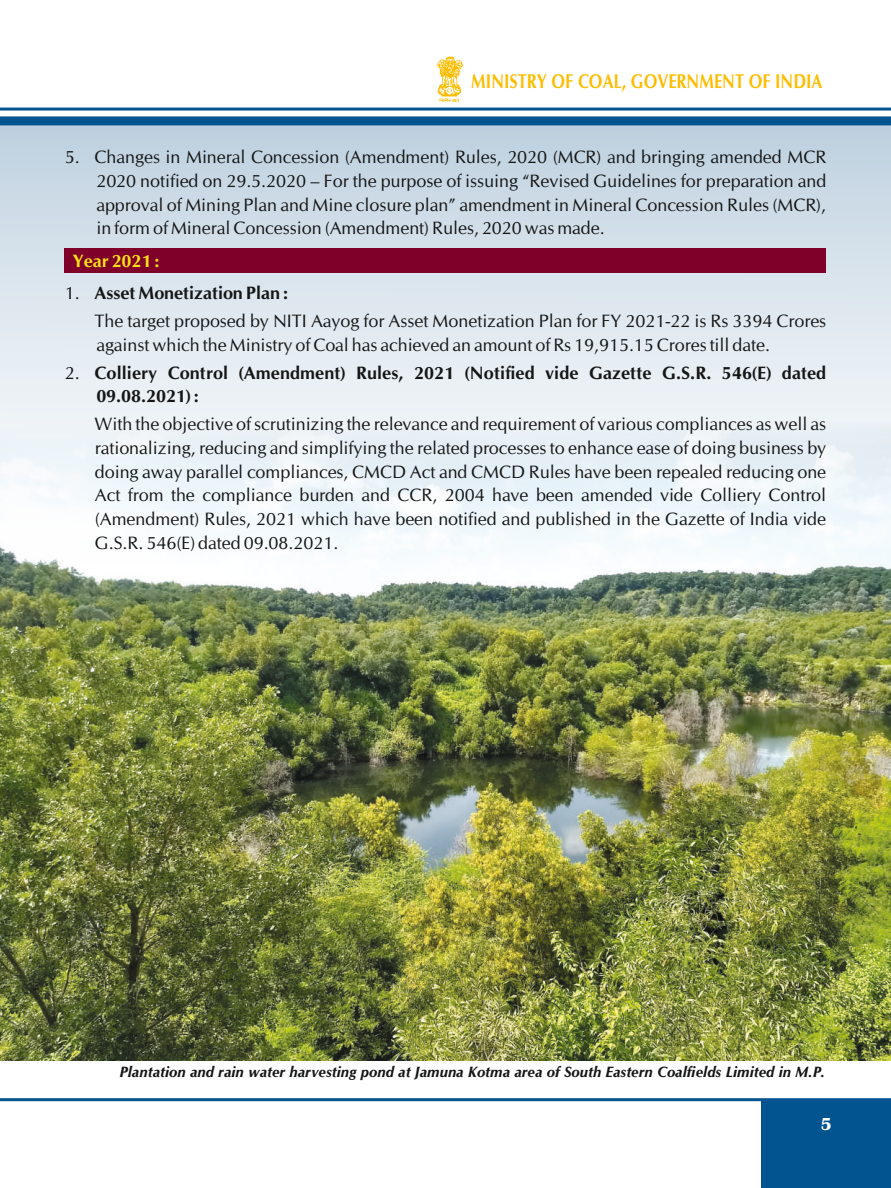
<style>
.page{position:relative;width:891px;height:1188px;background:#fff}
.page>*{position:absolute;margin:0;border:0;box-sizing:border-box;transform-origin:0 0}
.t1{font:700 19.95px "CG Omega";color:#fcbd00;scale:.82 1}
.t2{font:18px/23.7px "CG Omega";color:#151616;text-align:justify}
.t3{font:700 18px/23.7px "CG Omega";letter-spacing:.005em;color:#151616}
.t4{font:700 18px "CG Omega";color:#fbe116}
.t5{font:700 18px "Britannic";color:#fff}
.t6{font:italic 700 15px "CG Omega";color:#151616}
.s1{font-weight:700}
.s2{font-weight:400}
</style>
<div class="page">
<svg style="left:0;top:125px;width:891px;height:272px"></svg>
<div style="left:65px;top:248px;width:761px;height:25px;background:#7f012a"></div>
<div style="left:762px;top:1100px;width:129px;height:88px;background:#01548f"></div>
<div style="left:0;top:116px;width:891px;height:9px;background:#01548f"></div>
<hr style="left:0;top:108px;width:891px;height:3px;background:#01548f">
<hr style="left:0;top:1098px;width:891px;height:3px;background:#01548f">
<img style="left:437px;top:56px;width:26px;height:47px">
<img style="left:0;top:397px;width:891px;height:663px">
<p class="t1" style="left:471px;top:73px;width:430px">MINISTRY OF COAL, GOVERNMENT OF INDIA</p>
<p class="t2" style="left:96px;top:147px;width:731px;text-indent:-31px">5. Changes in Mineral Concession (Amendment) Rules, 2020 (MCR) and bringing amended MCR 2020 notified on 29.5.2020 – For the purpose of issuing “Revised Guidelines for preparation and approval of Mining Plan and Mine closure plan” amendment in Mineral Concession Rules (MCR), in form of Mineral Concession (Amendment) Rules, 2020 was made.</p>
<p class="t4" style="left:73px;top:253px;width:88px">Year 2021 :</p>
<p class="t2" style="left:95px;top:280px;width:733px;line-height:28px;text-indent:-30px">1. <span class="s1">Asset Monetization Plan :<br></span>The target proposed by NITI Aayog for Asset Monetization Plan for FY 2021-22 is Rs 3394 Crores</p>
<p class="t2" style="left:96px;top:334px;width:675px">against which the Ministry of Coal has achieved an amount of Rs 19,915.15 Crores till date.</p>
<p class="t3" style="left:96px;top:362px;width:731px;text-indent:-31px"><span class="s2">2.</span> Colliery Control (Amendment) Rules, 2021 (Notified vide Gazette G.S.R. 546(E) dated<br>09.08.2021) :</p>
<p class="t2" style="left:95px;top:414px;width:733px">With the objective of scrutinizing the relevance and requirement of various compliances as well as rationalizing, reducing and simplifying the related processes to enhance ease of doing business by doing away parallel compliances, CMCD Act and CMCD Rules have been repealed reducing one Act from the compliance burden and CCR, 2004 have been amended vide Colliery Control (Amendment) Rules, 2021 which have been notified and published in the Gazette of India vide G.S.R. 546(E) dated 09.08.2021.</p>
<p class="t6" style="left:120px;top:1066px;width:707px">Plantation and rain water harvesting pond at Jamuna Kotma area of South Eastern Coalfields Limited in M.P.</p>
<p class="t5" style="left:821px;top:1118px;width:13px">5</p>
</div>
